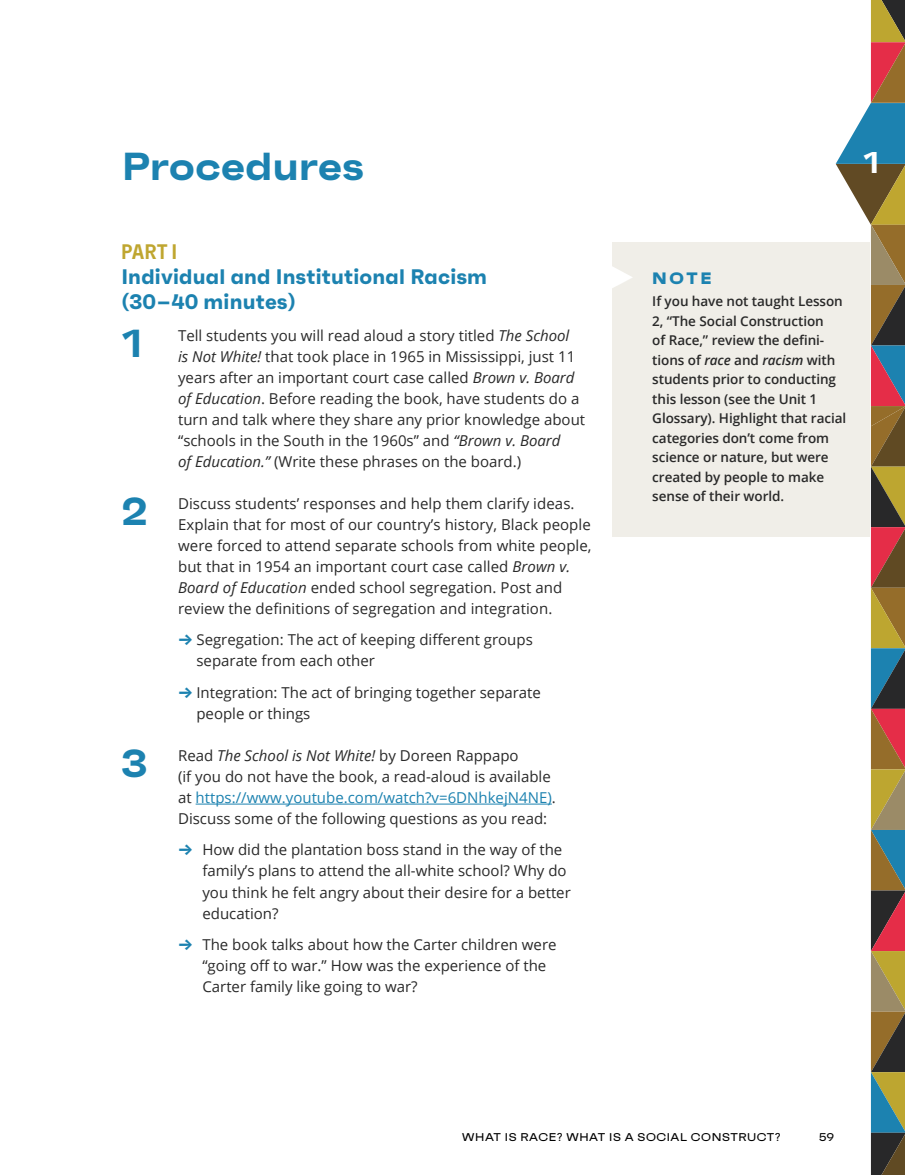
<style>
.page{position:relative;width:905px;height:1175px;background:#fff}
.page>*{position:absolute;margin:0;border:0;box-sizing:border-box;transform-origin:0 0}
.t1{font:700 expanded 39px "Faktum";letter-spacing:.01em;color:#1c82b0}
.t2{font:700 expanded 39px "Faktum Test";color:#1c82b0}
.t3{font:700 expanded 30px "Faktum Test";color:#fff}
.t4{font:700 21px/25.2px "Faktum";letter-spacing:.01em;color:#1c82b0}
.t5{font:600 21px "Faktum X Con";color:#bfa630}
.t6{font:800 expanded 16.5px "Faktum";color:#1c82b0}
.t7{font:15px/21px "Open Sans";color:#292929}
.t8{font:600 13.5px/19.5px "Open Sans";letter-spacing:-.005em;color:#292929}
.t9{font:500 expanded 11.25px "Faktum Test";letter-spacing:.05em;color:#000}
.s1{font-style:italic}
.s2{font-family:"Faktum";font-weight:700;color:#1c82b0}
.s3{color:#1c82b0}
.s4{font-family:"Avenir";font-stretch:normal}
</style>
<div class="page">
<hr style="left:0;top:0;width:1px;height:1174px;background:#292929">
<svg style="left:835px;top:0;width:69px;height:1174px"></svg>
<div style="left:612px;top:242px;width:257px;height:295px;background:#f0eee8"></div>
<svg style="left:612px;top:266px;width:20px;height:22px"></svg>
<hr style="left:196px;top:803px;width:356px;height:1px;background:#1c82b0">
<h1 class="t1" style="left:122px;top:141px;width:243px">Procedures</h1>
<h3 class="t5" style="left:121px;top:238px;width:57px">PART I</h3>
<h3 class="t4" style="left:121px;top:264px;width:367px">Individual and Institutional Racism (30–40 minutes)</h3>
<h1 class="t2" style="left:121px;top:328px;width:22px">1</h1>
<p class="t7" style="left:178px;top:324px;width:408px">Tell students you will read aloud a story titled <span class="s1">The School<br>is Not White!</span> that took place in 1965 in Mississippi, just 11 years after an important court case called <span class="s1">Brown v. Board of Education</span>. Before reading the book, have students do a turn and talk where they share any prior knowledge about “schools in the South in the 1960s” and <span class="s1">“Brown v. Board<br>of Education.”</span> (Write these phrases on the board.)</p>
<h1 class="t2" style="left:121px;top:496px;width:28px">2</h1>
<p class="t7" style="left:178px;top:492px;width:415px">Discuss students’ responses and help them clarify ideas.<br>Explain that for most of our country’s history, Black people were forced to attend separate schools from white people, but that in 1954 an important court case called <span class="s1">Brown v.<br>Board of Education</span> ended school segregation. Post and review the definitions of segregation and integration.</p>
<p class="t7" style="left:196px;top:629px;width:338px;text-indent:-18px"><span class="s2">→</span> Segregation: The act of keeping different groups separate from each other</p>
<p class="t7" style="left:196px;top:681px;width:346px;text-indent:-18px"><span class="s2">→</span> Integration: The act of bringing together separate people or things</p>
<h1 class="t2" style="left:121px;top:748px;width:27px">3</h1>
<p class="t7" style="left:178px;top:744px;width:379px">Read <span class="s1">The School is Not White!</span> by Doreen Rappapo<br>(if you do not have the book, a read-aloud is available at <span class="s3">https://www.youtube.com/watch?v=6DNhkejN4NE)</span>.<br>Discuss some of the following questions as you read:</p>
<p class="t7" style="left:202px;top:839px;width:370px;text-indent:-24px"><span class="s2">→</span> How did the plantation boss stand in the way of the family’s plans to attend the all-white school? Why do you think he felt angry about their desire for a better education?</p>
<p class="t7" style="left:202px;top:933px;width:355px;text-indent:-24px"><span class="s2">→</span> The book talks about how the Carter children were “going off to war.” How was the experience of the<br>Carter family like going to war?</p>
<h2 class="t3" style="left:863px;top:150px;width:17px">1</h2>
<p class="t6" style="left:652px;top:267px;width:61px">NOTE</p>
<p class="t8" style="left:652px;top:291px;width:195px">If you have not taught Lesson<br>2, “The Social Construction<br>of Race,” review the defini&shy;tions of <span class="s1">race</span> and <span class="s1">racism</span> with students prior to conducting this lesson (see the Unit 1<br>Glossary). Highlight that racial categories don’t come from science or nature, but were created by people to make sense of their world.</p>
<p class="t9" style="left:462px;top:1133px;width:320px">WHAT IS RACE<span class="s4">?</span> WHAT IS A SOCIAL CONSTRUCT<span class="s4">?</span></p>
<p class="t9" style="left:819px;top:1133px;width:17px">59</p>
</div>
